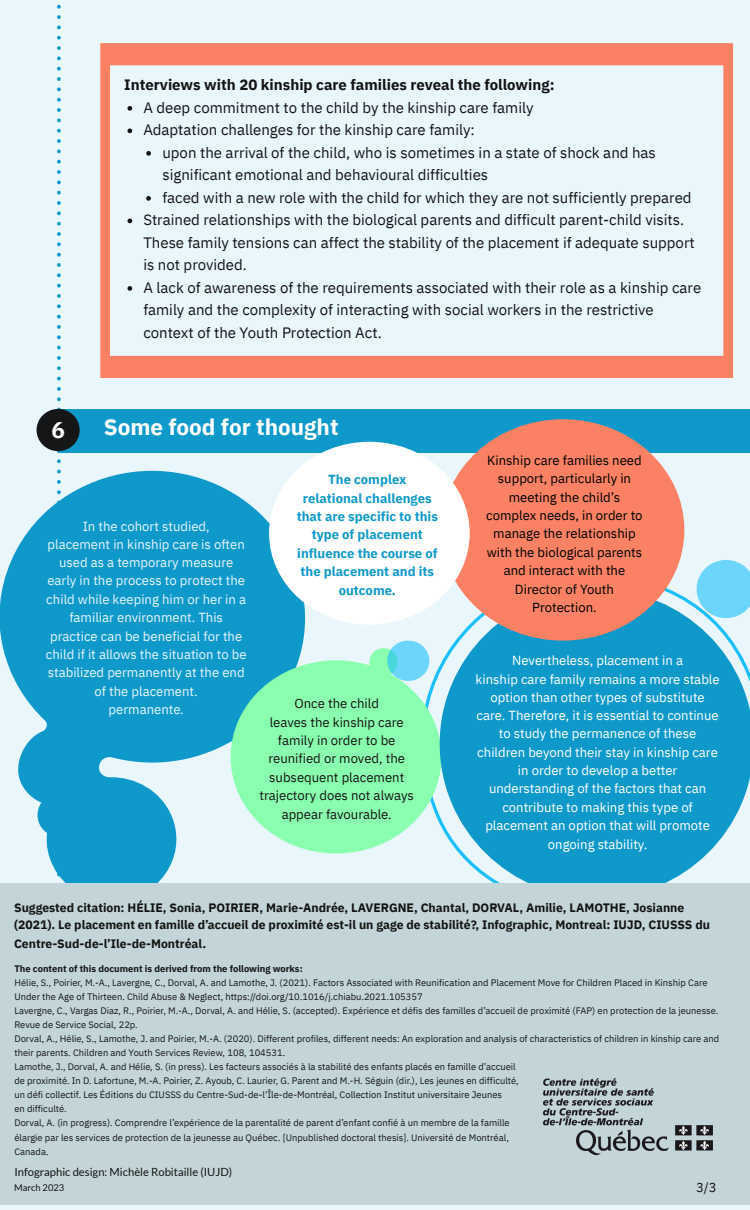
<style>
.page{position:relative;width:750px;height:1210px;background:#fff}
.page>*{position:absolute;margin:0;border:0;box-sizing:border-box;transform-origin:0 0}
.t1{font:700 22.5px "IBM Plex Sans";color:#fff}
.t2{font:15px/22.5px "IBM Plex Sans";color:#131313}
.t3{font:700 15px "IBM Plex Sans";color:#131313}
.t4{font:13.12px/18.3px "IBM Plex Sans";color:#fff;text-align:center}
.t5{font:13.12px/18.4px "IBM Plex Sans";color:#e9f6fc;text-align:center}
.t6{font:13.12px/18.2px "IBM Plex Sans";color:#000;text-align:center}
.t7{font:13.12px/18.4px "IBM Plex Sans";color:#131313;text-align:center}
.t8{font:700 13.12px/18.4px "IBM Plex Sans";color:#0f99cb;text-align:center}
.t9{font:700 12.19px/18.2px "IBM Plex Sans";color:#131313}
.t10{font:11.25px "Lato";color:#131313}
.t11{font:9.38px/14.1px "IBM Plex Sans";color:#141617}
.t12{font:9.38px "Lato";color:#131313}
.s1{font-weight:700}
</style>
<div class="page">
<div style="left:0;top:0;width:750px;height:1209px;background:#e9f6fc"></div>
<div style="left:58px;top:409px;width:692px;height:43px;background:#0f99cb"></div>
<svg style="left:0;top:440px;width:316px;height:443px;fill:#0f99cb"></svg>
<svg style="left:57px;top:4px;width:4px;height:879px"></svg>
<div style="left:37px;top:409px;width:43px;height:42px;background:#141617;border-radius:50%"></div>
<div style="left:38px;top:793px;width:43px;height:43px;background:#0f99cb;border-radius:50%"></div>
<div style="left:231px;top:660px;width:211px;height:193px;background:#8affaf;border-radius:50%"></div>
<svg style="left:440px;top:589px;width:310px;height:294px;background:#2fa6d2"></svg>
<div style="left:0;top:883px;width:750px;height:322px;background:#c3d5d8"></div>
<div style="left:442px;top:419px;width:242px;height:221px;background:#fa8163;border-radius:50%"></div>
<div style="left:269px;top:442px;width:201px;height:182px;background:#fff;border-radius:50%"></div>
<svg style="left:697px;top:560px;width:53px;height:58px;background:#7dd9fc"></svg>
<div style="left:369px;top:648px;width:28px;height:28px;background:#8affaf;border-radius:50%"></div>
<svg style="left:387px;top:640px;width:42px;height:41px"></svg>
<svg style="left:100px;top:43px;width:633px;height:335px"></svg>
<svg style="left:128px;top:106px;width:4px;height:5px"></svg>
<svg style="left:128px;top:128px;width:4px;height:5px"></svg>
<svg style="left:146px;top:151px;width:5px;height:5px"></svg>
<svg style="left:146px;top:196px;width:5px;height:5px"></svg>
<svg style="left:128px;top:218px;width:4px;height:5px"></svg>
<svg style="left:128px;top:286px;width:4px;height:5px"></svg>
<img style="left:543px;top:1078px;width:170px;height:78px">
<p class="t1" style="left:51px;top:415px;width:15px">6</p>
<p class="t3" style="left:124px;top:75px;width:432px">Interviews with 20 kinship care families reveal the following:</p>
<p class="t2" style="left:143px;top:96px;width:392px">A deep commitment to the child by the kinship care family</p>
<p class="t2" style="left:143px;top:118px;width:333px">Adaptation challenges for the kinship care family:</p>
<p class="t2" style="left:162px;top:141px;width:495px">upon the arrival of the child, who is sometimes in a state of shock and has significant emotional and behavioural difficulties</p>
<p class="t2" style="left:162px;top:186px;width:531px">faced with a new role with the child for which they are not sufficiently prepared</p>
<p class="t2" style="left:143px;top:208px;width:553px">Strained relationships with the biological parents and difficult parent-child visits.<br>These family tensions can affect the stability of the placement if adequate support is not provided.</p>
<p class="t2" style="left:143px;top:276px;width:559px">A lack of awareness of the requirements associated with their role as a kinship care family and the complexity of interacting with social workers in the restrictive context of the Youth Protection Act.</p>
<p class="t1" style="left:104px;top:412px;width:236px">Some food for thought</p>
<p class="t5" style="left:83px;top:517px;width:129px">In the cohort studied,</p>
<p class="t5" style="left:46px;top:534px;width:202px">placement in kinship care is often used as a temporary measure early in the process to protect the child while keeping him or her in a familiar environment. This practice can be beneficial for the child if it allows the situation to be stabilized permanently at the end of the placement.</p>
<p class="t5" style="left:109px;top:699px;width:77px">permanente.</p>
<p class="t8" style="left:328px;top:470px;width:80px">The complex</p>
<p class="t8" style="left:297px;top:488px;width:143px">relational challenges that are specific to this type of placement influence the course of the placement and its outcome.</p>
<p class="t7" style="left:295px;top:694px;width:86px">Once the child</p>
<p class="t7" style="left:260px;top:712px;width:156px">leaves the kinship care family in order to be reunified or moved, the subsequent placement trajectory does not always appear favourable.</p>
<p class="t6" style="left:486px;top:451px;width:158px">Kinship care families need support, particularly in meeting the child’s complex needs, in order to manage the relationship with the biological parents and interact with the<br>Director of Youth<br>Protection.</p>
<p class="t4" style="left:512px;top:651px;width:172px">Nevertheless, placement in a</p>
<p class="t4" style="left:476px;top:669px;width:246px">kinship care family remains a more stable option than other types of substitute care. Therefore, it is essential to continue to study the permanence of these children beyond their stay in kinship care in order to develop a better understanding of the factors that can contribute to making this type of placement an option that will promote ongoing stability.</p>
<p class="t9" style="left:14px;top:898px;width:698px">Suggested citation: HÉLIE, Sonia, POIRIER, Marie-Andrée, LAVERGNE, Chantal, DORVAL, Amilie, LAMOTHE, Josianne (2021). Le placement en famille d’accueil de proximité est-il un gage de stabilité?, Infographic, Montreal: IUJD, CIUSSS du<br>Centre-Sud-de-l’Ile-de-Montréal.</p>
<p class="t11" style="left:14px;top:961px;width:706px"><span class="s1">The content of this document is derived from the following works:<br></span>Hélie, S., Poirier, M.-A., Lavergne, C., Dorval, A. and Lamothe, J. (2021). Factors Associated with Reunification and Placement Move for Children Placed in Kinship Care Under the Age of Thirteen. Child Abuse &amp; Neglect, https://doi.org/10.1016/j.chiabu.2021.105357<br>Lavergne, C., Vargas Diaz, R., Poirier, M.-A., Dorval, A. and Hélie, S. (accepted). Expérience et défis des familles d’accueil de proximité (FAP) en protection de la jeunesse.<br>Revue de Service Social, 22p.<br>Dorval, A., Hélie, S., Lamothe, J. and Poirier, M.-A. (2020). Different profiles, different needs: An exploration and analysis of characteristics of children in kinship care and their parents. Children and Youth Services Review, 108, 104531.<br>Lamothe, J., Dorval, A. and Hélie, S. (in press). Les facteurs associés à la stabilité des enfants placés en famille d’accueil</p>
<p class="t11" style="left:14px;top:1073px;width:506px">de proximité. In D. Lafortune, M.-A. Poirier, Z. Ayoub, C. Laurier, G. Parent and M.-H. Séguin (dir.), Les jeunes en difficulté,</p>
<p class="t11" style="left:14px;top:1087px;width:489px">un défi collectif. Les Éditions du CIUSSS du Centre-Sud-de-l'Île-de-Montréal, Collection Institut universitaire Jeunes</p>
<p class="t11" style="left:14px;top:1101px;width:497px">en difficulté.<br>Dorval, A. (in progress). Comprendre l’expérience de la parentalité de parent d’enfant confié à un membre de la famille</p>
<p class="t11" style="left:14px;top:1129px;width:496px">élargie par les services de protection de la jeunesse au Québec. [Unpublished doctoral thesis]. Université de Montréal,</p>
<p class="t11" style="left:14px;top:1144px;width:36px">Canada.</p>
<p class="t10" style="left:14px;top:1165px;width:219px">Infographic design: Michèle Robitaille (IUJD)</p>
<p class="t12" style="left:14px;top:1181px;width:52px">March 2023</p>
<p class="t7" style="left:696px;top:1177px;width:22px">3/3</p>
</div>
